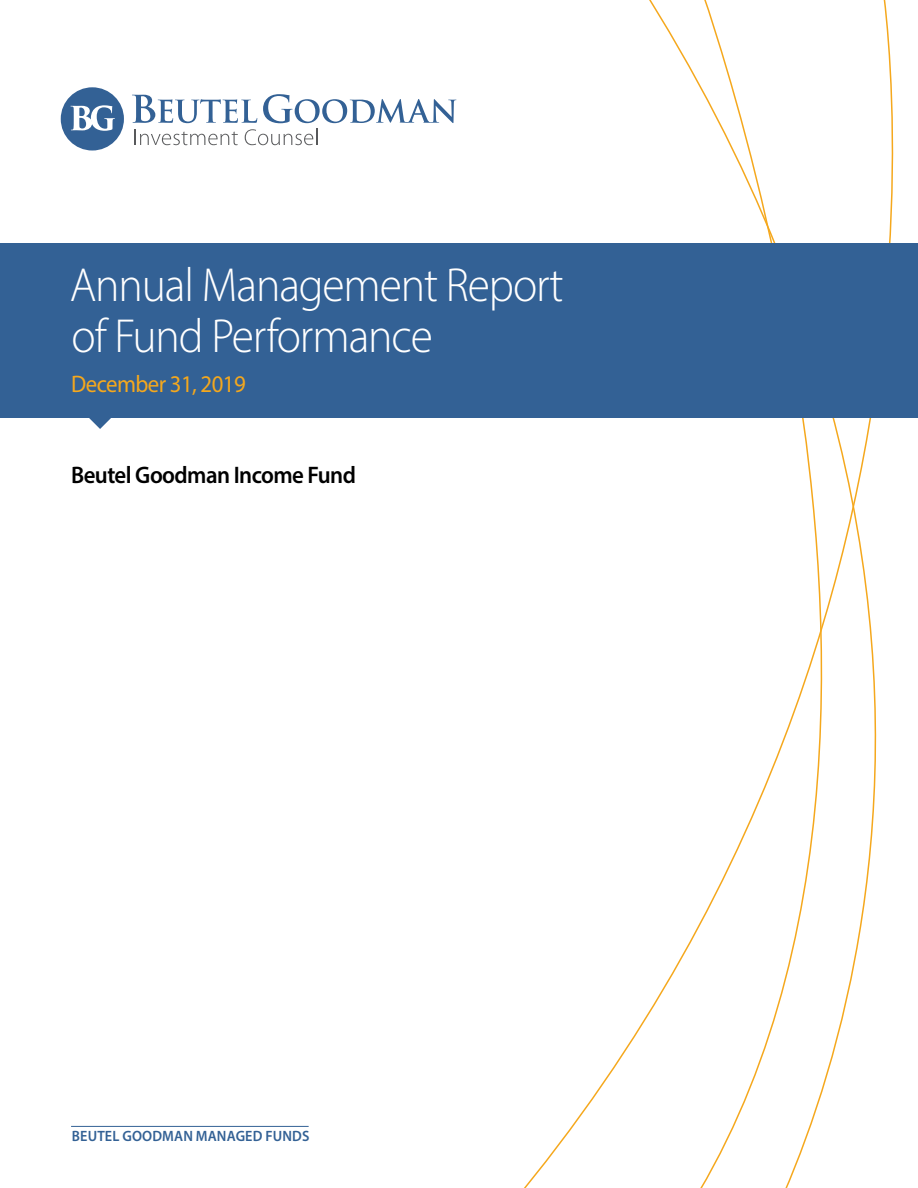
<style>
.page{position:relative;width:918px;height:1188px;background:#fff}
.page>*{position:absolute;margin:0;border:0;box-sizing:border-box;transform-origin:0 0}
.Body_Copy{font:300 48px/51px "Myriad Pro";letter-spacing:-.025em;color:#fff;scale:.95 1}
.Body_Copy-2{font:600 24px "Myriad Pro";letter-spacing:-.025em;color:#000;scale:.95 1}
.Body_Copy-3{font:24px "Myriad Pro";letter-spacing:-.025em;color:#f5a81d;scale:.95 1}
.Body_Copy-4{font:600 15px "Myriad Pro";letter-spacing:.01em;color:#336195;scale:.95 1}
</style>
<div class="page">
<svg style="left:635px;top:0;width:259px;height:1188px"></svg>
<div style="left:0;top:243px;width:918px;height:175px;background:#336195"></div>
<svg style="left:89px;top:418px;width:22px;height:11px"></svg>
<hr style="left:71px;top:1126px;width:238px;height:1px;background:#336195">
<div style="left:61px;top:87px;width:63px;height:64px;background:#336195;border-radius:50%"></div>
<svg style="left:70px;top:105px;width:45px;height:26px"></svg>
<svg style="left:132px;top:95px;width:125px;height:28px"></svg>
<svg style="left:263px;top:94px;width:193px;height:29px"></svg>
<svg style="left:135px;top:130px;width:103px;height:15px"></svg>
<svg style="left:245px;top:129px;width:72px;height:16px"></svg>
<p class="Body_Copy" style="left:70px;top:259px;width:522px">Annual Management Report of Fund Performance</p>
<p class="Body_Copy-3" style="left:71px;top:369px;width:185px">December 31, 2019</p>
<p class="Body_Copy-2" style="left:71px;top:460px;width:301px">Beutel Goodman Income Fund</p>
<p class="Body_Copy-4" style="left:72px;top:1126px;width:252px">BEUTEL GOODMAN MANAGED FUNDS</p>
</div>
